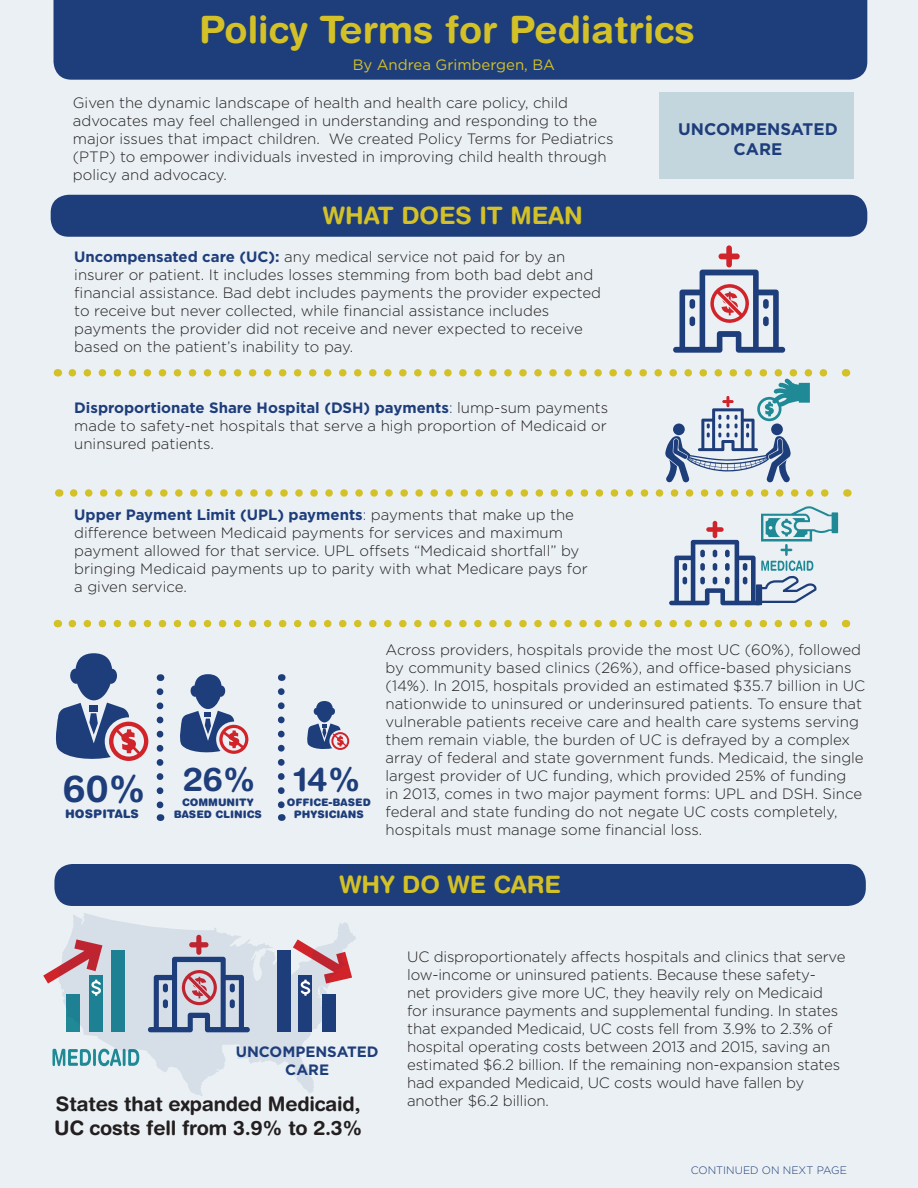
<style>
.page{position:relative;width:918px;height:1188px;background:#eaf0f3}
.page>*{position:absolute;margin:0;border:0;box-sizing:border-box;transform-origin:0 0}
.t1{font:700 37.8px "Helvetica Rounded LT";color:#d3c127}
.t2{font:700 33px "Helvetica Rounded";color:#1e3d7b}
.t3{font:700 24px "Helvetica Rounded LT";color:#d3c127}
.t4{font:700 19.95px "Helvetica Rounded LT";letter-spacing:-.01em;color:#231f20}
.t5{font:700 16.8px/20.1px "Gotham";color:#1e3d7b;text-align:center}
.t6{font:300 15px/18px "Gotham";color:#231f20}
.t7{font:15px "Gotham";color:#d3c127}
.t8{font:700 15px/18px "Gotham";color:#1e3d7b;text-align:center}
.t9{font:900 11.7px "Helvetica Rounded";color:#1e3d7b}
.t10{font:300 10.8px "Gotham";color:#1e3d7b}
.t11{font:900 10.35px/12.5px "Helvetica Rounded";color:#1e3d7b;text-align:center}
.s1{font-weight:700;color:#1e3d7b}
.s2{color:#1e3d7b}
.s3{font-size:37.35px}
</style>
<div class="page">
<svg style="left:74px;top:489px;width:755px;height:8px"></svg>
<svg style="left:72px;top:620px;width:756px;height:7px"></svg>
<svg style="left:53px;top:1049px;width:5px;height:17px"></svg>
<div style="left:51px;top:195px;width:816px;height:42px;background:#1e3d7b;border-radius:18px"></div>
<div style="left:54px;top:0;width:813px;height:80px;background:#1e3d7b"></div>
<svg style="left:669px;top:506px;width:169px;height:99px"></svg>
<svg style="left:55px;top:653px;width:93px;height:108px"></svg>
<svg style="left:180px;top:674px;width:68px;height:80px"></svg>
<svg style="left:307px;top:701px;width:42px;height:49px"></svg>
<svg style="left:157px;top:692px;width:6px;height:129px"></svg>
<svg style="left:278px;top:692px;width:7px;height:129px"></svg>
<div style="left:54px;top:864px;width:812px;height:42px;background:#1e3d7b;border-radius:18px"></div>
<svg style="left:72px;top:369px;width:756px;height:114px"></svg>
<div style="left:659px;top:93px;width:195px;height:86px;background:#c4d6dd"></div>
<svg style="left:673px;top:245px;width:112px;height:108px"></svg>
<svg style="left:58px;top:913px;width:298px;height:183px"></svg>
<svg style="left:43px;top:939px;width:59px;height:57px"></svg>
<svg style="left:293px;top:939px;width:59px;height:57px"></svg>
<h1 class="t1" style="left:199px;top:7px;width:497px">Policy Terms for Pediatrics</h1>
<p class="t7" style="left:353px;top:55px;width:204px">By Andrea Grimbergen, BA</p>
<p class="t6" style="left:73px;top:93px;width:542px">Given the dynamic landscape of health and health care policy, child advocates may feel challenged in understanding and responding to the major issues that impact children. We created Policy Terms for Pediatrics (PTP) to empower individuals invested in improving child health through policy and advocacy.</p>
<h3 class="t3" style="left:323px;top:201px;width:261px">WHAT DOES IT MEAN</h3>
<p class="t6" style="left:74px;top:248px;width:528px"><span class="s1">Uncompensated care (UC):</span> any medical service not paid for by an insurer or patient. It includes losses stemming from both bad debt and financial assistance. Bad debt includes payments the provider expected to receive but never collected, while financial assistance includes payments the provider did not receive and never expected to receive based on the patient’s inability to pay.</p>
<p class="t6" style="left:74px;top:399px;width:536px;text-align:justify"><span class="s1">Disproportionate Share Hospital (DSH) payments</span><span class="s2">:</span> lump-sum payments made to safety-net hospitals that serve a high proportion of Medicaid or uninsured patients.</p>
<p class="t6" style="left:74px;top:505px;width:515px"><span class="s1">Upper Payment Limit (UPL) payments</span><span class="s2">:</span> payments that make up the difference between Medicaid payments for services and maximum payment allowed for that service. UPL offsets “Medicaid shortfall” by bringing Medicaid payments up to parity with what Medicare pays for a given service.</p>
<p class="t5" style="left:678px;top:119px;width:161px">UNCOMPENSATED<br>CARE</p>
<p class="t6" style="left:386px;top:640px;width:481px">Across providers, hospitals provide the most UC (60%), followed by community based clinics (26%), and office-based physicians (14%). In 2015, hospitals provided an estimated $35.7 billion in UC nationwide to uninsured or underinsured patients. To ensure that vulnerable patients receive care and health care systems serving them remain viable, the burden of UC is defrayed by a complex array of federal and state government funds. Medicaid, the single largest provider of UC funding, which provided 25% of funding<br>in 2013, comes in two major payment forms: UPL and DSH. Since federal and state funding do not negate UC costs completely, hospitals must manage some financial loss.</p>
<h3 class="t3" style="left:339px;top:870px;width:223px">WHY DO WE CARE</h3>
<h2 class="t2" style="left:63px;top:759px;width:299px"><span class="s3">60%</span> 26% 14%</h2>
<p class="t11" style="left:174px;top:796px;width:90px">COMMUNITY<br>BASED CLINICS</p>
<p class="t11" style="left:287px;top:796px;width:85px">OFFICE-BASED</p>
<p class="t9" style="left:65px;top:807px;width:75px">HOSPITALS</p>
<p class="t11" style="left:294px;top:808px;width:72px">PHYSICIANS</p>
<p class="t8" style="left:236px;top:1042px;width:145px">UNCOMPENSATED<br>CARE</p>
<p class="t6" style="left:407px;top:948px;width:440px">UC disproportionately affects hospitals and clinics that serve low-income or uninsured patients. Because these safety-<br>net providers give more UC, they heavily rely on Medicaid for insurance payments and supplemental funding. In states that expanded Medicaid, UC costs fell from 3.9% to 2.3% of hospital operating costs between 2013 and 2015, saving an estimated $6.2 billion. If the remaining non-expansion states had expanded Medicaid, UC costs would have fallen by</p>
<h3 class="t4" style="left:56px;top:1092px;width:306px">States that expanded Medicaid,</h3>
<p class="t6" style="left:407px;top:1092px;width:143px">another $6.2 billion.</p>
<h3 class="t4" style="left:54px;top:1116px;width:310px">UC costs fell from 3.9% to 2.3%</h3>
<p class="t10" style="left:691px;top:1164px;width:158px">CONTINUED ON NEXT PAGE</p>
</div>
